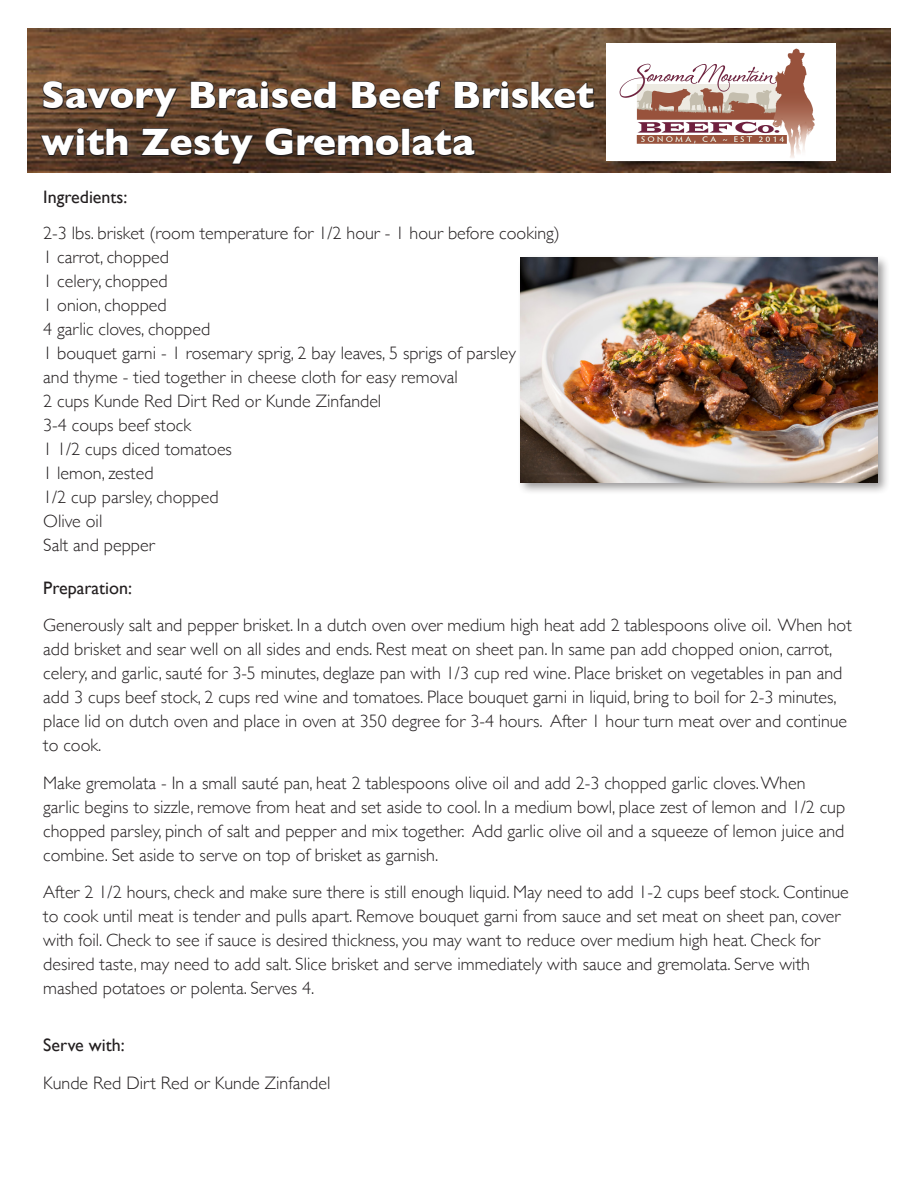
<style>
.page{position:relative;width:918px;height:1188px;background:#fff}
.page>*{position:absolute;margin:0;border:0;box-sizing:border-box;transform-origin:0 0}
.t1{font:700 39px/46.8px "Gill Sans";color:#fff}
.t2{font:300 18px/24px "Gill Sans";color:#231f20}
.t3{font:18px "Gill Sans";color:#231f20}
</style>
<div class="page">
<img style="left:27px;top:28px;width:864px;height:145px">
<svg style="left:42px;top:80px;width:137px;height:39px;background:#614630"></svg>
<svg style="left:190px;top:80px;width:147px;height:31px;background:#5a402c"></svg>
<svg style="left:351px;top:80px;width:91px;height:30px;background:#553c2a"></svg>
<svg style="left:454px;top:80px;width:142px;height:30px;background:#59422f"></svg>
<svg style="left:39px;top:127px;width:90px;height:30px;background:#4e3829"></svg>
<svg style="left:139px;top:127px;width:116px;height:39px;background:#483224"></svg>
<svg style="left:264px;top:127px;width:136px;height:30px;background:#4a3526"></svg>
<div style="left:402px;top:128px;width:8px;height:28px;border:2px solid #231f20"></div>
<svg style="left:411px;top:129px;width:66px;height:29px;background:#4c3728"></svg>
<img style="left:606px;top:43px;width:229px;height:117px">
<div style="left:517px;top:254px;width:374px;height:241px;background:#231f20;opacity:.46"></div>
<img style="left:521px;top:257px;width:357px;height:225px">
<p class="t1" style="left:41px;top:71px;width:555px">Savory Braised Beef Brisket with Zesty Gremolata</p>
<p class="t3" style="left:43px;top:186px;width:86px">Ingredients:</p>
<p class="t2" style="left:43px;top:220px;width:518px">2-3 lbs. brisket (room temperature for 1/2 hour - 1 hour before cooking)</p>
<p class="t2" style="left:43px;top:244px;width:127px">1 carrot, chopped</p>
<p class="t2" style="left:43px;top:268px;width:126px">1 celery, chopped</p>
<p class="t2" style="left:43px;top:292px;width:125px">1 onion, chopped</p>
<p class="t2" style="left:43px;top:316px;width:169px">4 garlic cloves, chopped</p>
<p class="t2" style="left:43px;top:340px;width:474px">1 bouquet garni - 1 rosemary sprig, 2 bay leaves, 5 sprigs of parsley</p>
<p class="t2" style="left:43px;top:364px;width:416px">and thyme - tied together in cheese cloth for easy removal</p>
<p class="t2" style="left:43px;top:388px;width:340px">2 cups Kunde Red Dirt Red or Kunde Zinfandel</p>
<p class="t2" style="left:43px;top:412px;width:149px">3-4 coups beef stock</p>
<p class="t2" style="left:43px;top:436px;width:190px">1 1/2 cups diced tomatoes</p>
<p class="t2" style="left:43px;top:460px;width:112px">1 lemon, zested</p>
<p class="t2" style="left:43px;top:484px;width:177px">1/2 cup parsley, chopped</p>
<p class="t2" style="left:43px;top:508px;width:61px">Olive oil</p>
<p class="t2" style="left:43px;top:532px;width:113px">Salt and pepper</p>
<p class="t3" style="left:43px;top:577px;width:90px">Preparation:</p>
<p class="t2" style="left:43px;top:613px;width:810px">Generously salt and pepper brisket. In a dutch oven over medium high heat add 2 tablespoons olive oil. When hot add brisket and sear well on all sides and ends. Rest meat on sheet pan. In same pan add chopped onion, carrot, celery, and garlic, sauté for 3-5 minutes, deglaze pan with 1/3 cup red wine. Place brisket on vegetables in pan and add 3 cups beef stock, 2 cups red wine and tomatoes. Place bouquet garni in liquid, bring to boil for 2-3 minutes, place lid on dutch oven and place in oven at 350 degree for 3-4 hours. After 1 hour turn meat over and continue to cook.</p>
<p class="t2" style="left:43px;top:770px;width:804px">Make gremolata - In a small sauté pan, heat 2 tablespoons olive oil and add 2-3 chopped garlic cloves. When garlic begins to sizzle, remove from heat and set aside to cool. In a medium bowl, place zest of lemon and 1/2 cup chopped parsley, pinch of salt and pepper and mix together. Add garlic olive oil and a squeeze of lemon juice and combine. Set aside to serve on top of brisket as garnish.</p>
<p class="t2" style="left:43px;top:880px;width:807px">After 2 1/2 hours, check and make sure there is still enough liquid. May need to add 1-2 cups beef stock. Continue to cook until meat is tender and pulls apart. Remove bouquet garni from sauce and set meat on sheet pan, cover with foil. Check to see if sauce is desired thickness, you may want to reduce over medium high heat. Check for desired taste, may need to add salt. Slice brisket and serve immediately with sauce and gremolata. Serve with mashed potatoes or polenta. Serves 4.</p>
<p class="t3" style="left:43px;top:1034px;width:83px">Serve with:</p>
<p class="t2" style="left:43px;top:1070px;width:289px">Kunde Red Dirt Red or Kunde Zinfandel</p>
</div>
